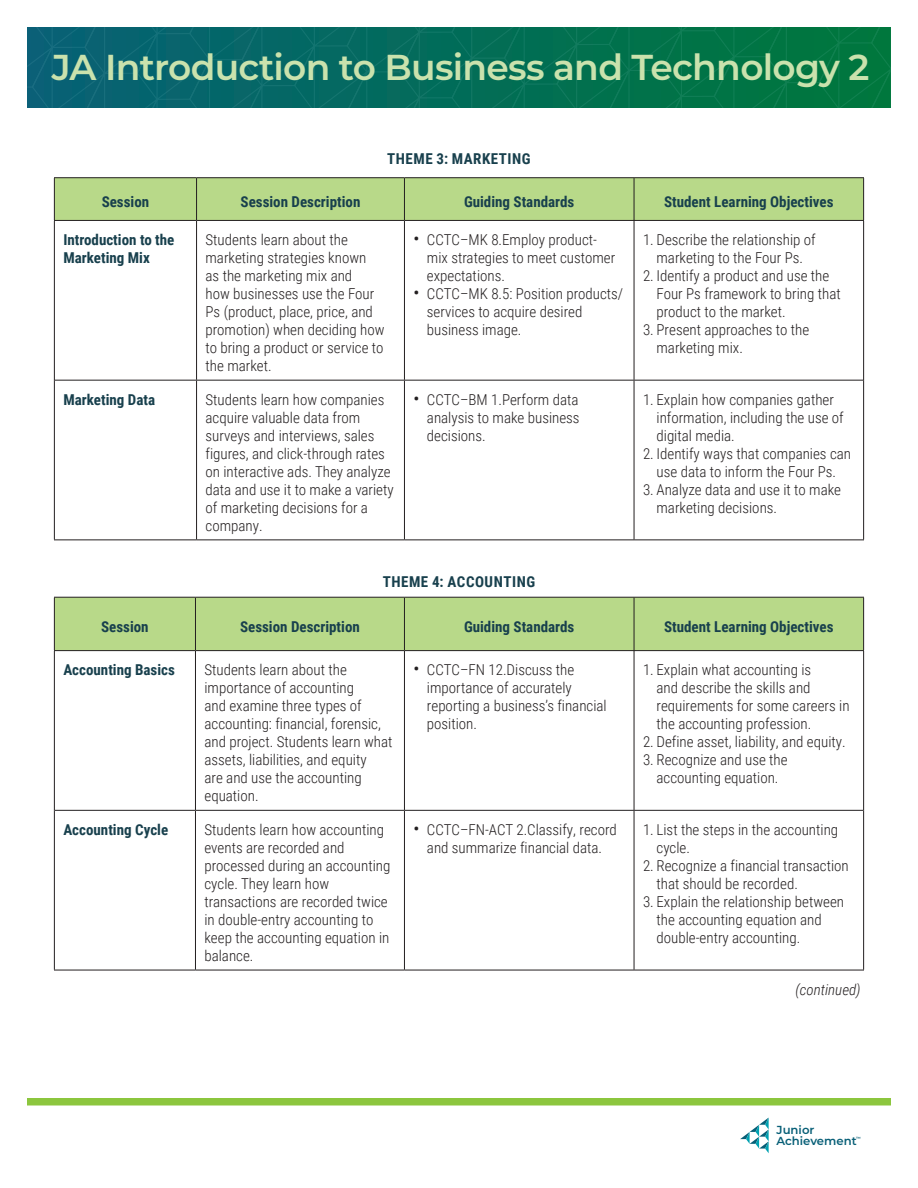
<style>
.page{position:relative;width:918px;height:1188px;background:#fff}
.page>*{position:absolute;margin:0;border:0;box-sizing:border-box;transform-origin:0 0}
.t1{font:600 36px "Montserrat";letter-spacing:-.02em;color:#cae2ad}
.table_body{font:300 15px/18px "Roboto Condensed";color:#231f20}
.table_col_head{font:700 15px "Roboto Condensed";color:#18404d}
.table_col_head_fl_le{font:700 15px/18px "Roboto Condensed";color:#18404d}
.table_title{font:700 15px "Roboto Condensed";letter-spacing:.035em;color:#18404d}
.table_continued{font:italic 300 15px "Roboto Condensed";color:#231f20}
.t2{font:600 11.7px/11.7px "Montserrat";color:#085f77}
.t3{font:600 4.5px "Montserrat";color:#085f77}
.s1{font-weight:400;font-size:18px}
</style>
<div class="page">
<svg style="left:740px;top:1118px;width:29px;height:35px"></svg>
<svg style="left:27px;top:27px;width:864px;height:81px;background:#046d59"></svg>
<div style="left:27px;top:1098px;width:864px;height:8px;background:#8cc63e"></div>
<div style="left:55px;top:178px;width:808px;height:42px;background:#b8d989"></div>
<hr style="left:196px;top:221px;width:1px;height:159px;background:#231f20">
<hr style="left:404px;top:221px;width:1px;height:159px;background:#231f20">
<hr style="left:634px;top:221px;width:1px;height:159px;background:#231f20">
<hr style="left:196px;top:381px;width:1px;height:158px;background:#231f20">
<hr style="left:404px;top:381px;width:1px;height:158px;background:#231f20">
<hr style="left:634px;top:381px;width:1px;height:158px;background:#231f20">
<hr style="left:55px;top:380px;width:142px;height:1px;background:#231f20">
<hr style="left:197px;top:380px;width:207px;height:1px;background:#231f20">
<hr style="left:404px;top:380px;width:230px;height:1px;background:#231f20">
<hr style="left:634px;top:380px;width:229px;height:1px;background:#231f20">
<hr style="left:54px;top:221px;width:1px;height:159px;background:#231f20">
<hr style="left:863px;top:221px;width:1px;height:159px;background:#231f20">
<hr style="left:54px;top:380px;width:1px;height:159px;background:#231f20">
<hr style="left:863px;top:380px;width:1px;height:159px;background:#231f20">
<hr style="left:54px;top:539px;width:143px;height:1px;background:#231f20">
<hr style="left:197px;top:539px;width:207px;height:1px;background:#231f20">
<hr style="left:404px;top:539px;width:230px;height:1px;background:#231f20">
<hr style="left:634px;top:539px;width:230px;height:1px;background:#231f20">
<hr style="left:54px;top:177px;width:143px;height:1px;background:#231f20">
<hr style="left:54px;top:178px;width:1px;height:42px;background:#231f20">
<hr style="left:197px;top:177px;width:207px;height:1px;background:#231f20">
<hr style="left:196px;top:178px;width:1px;height:42px;background:#231f20">
<hr style="left:404px;top:177px;width:230px;height:1px;background:#231f20">
<hr style="left:404px;top:178px;width:1px;height:42px;background:#231f20">
<hr style="left:634px;top:177px;width:230px;height:1px;background:#231f20">
<hr style="left:634px;top:178px;width:1px;height:42px;background:#231f20">
<hr style="left:54px;top:220px;width:143px;height:1px;background:#231f20">
<hr style="left:197px;top:220px;width:207px;height:1px;background:#231f20">
<hr style="left:404px;top:220px;width:230px;height:1px;background:#231f20">
<hr style="left:863px;top:178px;width:1px;height:42px;background:#231f20">
<hr style="left:634px;top:220px;width:230px;height:1px;background:#231f20">
<div style="left:55px;top:598px;width:808px;height:52px;background:#b8d989"></div>
<hr style="left:195px;top:651px;width:1px;height:159px;background:#231f20">
<hr style="left:404px;top:651px;width:1px;height:159px;background:#231f20">
<hr style="left:634px;top:651px;width:1px;height:159px;background:#231f20">
<hr style="left:195px;top:811px;width:1px;height:159px;background:#231f20">
<hr style="left:404px;top:811px;width:1px;height:159px;background:#231f20">
<hr style="left:634px;top:811px;width:1px;height:159px;background:#231f20">
<hr style="left:55px;top:810px;width:140px;height:1px;background:#231f20">
<hr style="left:195px;top:810px;width:209px;height:1px;background:#231f20">
<hr style="left:404px;top:810px;width:230px;height:1px;background:#231f20">
<hr style="left:634px;top:810px;width:229px;height:1px;background:#231f20">
<hr style="left:54px;top:651px;width:1px;height:159px;background:#231f20">
<hr style="left:863px;top:651px;width:1px;height:159px;background:#231f20">
<hr style="left:54px;top:810px;width:1px;height:160px;background:#231f20">
<hr style="left:863px;top:810px;width:1px;height:160px;background:#231f20">
<hr style="left:54px;top:597px;width:141px;height:1px;background:#231f20">
<hr style="left:54px;top:598px;width:1px;height:52px;background:#231f20">
<hr style="left:195px;top:597px;width:209px;height:1px;background:#231f20">
<hr style="left:195px;top:598px;width:1px;height:52px;background:#231f20">
<hr style="left:404px;top:597px;width:230px;height:1px;background:#231f20">
<hr style="left:404px;top:598px;width:1px;height:52px;background:#231f20">
<hr style="left:634px;top:597px;width:230px;height:1px;background:#231f20">
<hr style="left:54px;top:650px;width:141px;height:1px;background:#231f20">
<hr style="left:195px;top:650px;width:209px;height:1px;background:#231f20">
<hr style="left:634px;top:598px;width:1px;height:52px;background:#231f20">
<hr style="left:404px;top:650px;width:230px;height:1px;background:#231f20">
<hr style="left:863px;top:598px;width:1px;height:52px;background:#231f20">
<hr style="left:634px;top:650px;width:230px;height:1px;background:#231f20">
<hr style="left:54px;top:970px;width:141px;height:1px;background:#231f20">
<hr style="left:195px;top:970px;width:209px;height:1px;background:#231f20">
<hr style="left:404px;top:970px;width:230px;height:1px;background:#231f20">
<hr style="left:634px;top:970px;width:230px;height:1px;background:#231f20">
<h1 class="t1" style="left:52px;top:42px;width:819px">JA Introduction to Business and Technology 2</h1>
<p class="table_title" style="left:387px;top:148px;width:145px">THEME 3: MARKETING</p>
<p class="table_col_head" style="left:102px;top:191px;width:49px">Session</p>
<p class="table_col_head" style="left:241px;top:191px;width:121px">Session Description</p>
<p class="table_col_head" style="left:464px;top:191px;width:112px">Guiding Standards</p>
<p class="table_col_head" style="left:664px;top:191px;width:171px">Student Learning Objectives</p>
<p class="table_col_head_fl_le" style="left:63px;top:230px;width:113px">Introduction to the<br>Marketing Mix</p>
<p class="table_body" style="left:206px;top:230px;width:181px">Students learn about the marketing strategies known<br>as the marketing mix and<br>how businesses use the Four<br>Ps (product, place, price, and promotion) when deciding how to bring a product or service to the market.</p>
<p class="table_body" style="left:427px;top:230px;width:190px;text-indent:-14px"><span class="s1">•</span> CCTC–MK 8.Employ product&shy;mix strategies to meet customer expectations.</p>
<p class="table_body" style="left:643px;top:230px;width:174px;text-align:center">1. Describe the relationship of marketing to the Four Ps.</p>
<p class="table_body" style="left:657px;top:266px;width:186px;text-indent:-14px">2. Identify a product and use the<br>Four Ps framework to bring that product to the market.</p>
<p class="table_body" style="left:657px;top:320px;width:154px;text-indent:-14px">3. Present approaches to the marketing mix.</p>
<p class="table_body" style="left:427px;top:284px;width:198px;text-indent:-14px"><span class="s1">•</span> CCTC–MK 8.5: Position products/ services to acquire desired business image.</p>
<p class="table_col_head_fl_le" style="left:63px;top:390px;width:93px">Marketing Data</p>
<p class="table_body" style="left:206px;top:390px;width:190px">Students learn how companies acquire valuable data from surveys and interviews, sales figures, and click-through rates on interactive ads. They analyze data and use it to make a variety of marketing decisions for a company.</p>
<p class="table_body" style="left:427px;top:390px;width:154px;text-align:justify;text-indent:-14px"><span class="s1">•</span> CCTC–BM 1.Perform data analysis to make business decisions.</p>
<p class="table_body" style="left:657px;top:390px;width:189px;text-indent:-14px">1. Explain how companies gather information, including the use of digital media.</p>
<p class="table_body" style="left:643px;top:444px;width:210px;text-align:center">2. Identify ways that companies can use data to inform the Four Ps.</p>
<p class="table_body" style="left:657px;top:480px;width:186px;text-indent:-14px">3. Analyze data and use it to make marketing decisions.</p>
<p class="table_title" style="left:383px;top:572px;width:154px">THEME 4: ACCOUNTING</p>
<p class="table_col_head" style="left:101px;top:616px;width:49px">Session</p>
<p class="table_col_head" style="left:240px;top:616px;width:121px">Session Description</p>
<p class="table_col_head" style="left:464px;top:616px;width:112px">Guiding Standards</p>
<p class="table_col_head" style="left:664px;top:616px;width:171px">Student Learning Objectives</p>
<p class="table_col_head_fl_le" style="left:63px;top:660px;width:113px">Accounting Basics</p>
<p class="table_body" style="left:204px;top:660px;width:189px">Students learn about the importance of accounting<br>and examine three types of accounting: financial, forensic, and project. Students learn what assets, liabilities, and equity<br>are and use the accounting equation.</p>
<p class="table_body" style="left:427px;top:660px;width:181px;text-indent:-14px"><span class="s1">•</span> CCTC–FN 12.Discuss the importance of accurately reporting a business’s financial position.</p>
<p class="table_body" style="left:657px;top:660px;width:195px;text-indent:-14px">1. Explain what accounting is<br>and describe the skills and requirements for some careers in the accounting profession.</p>
<p class="table_body" style="left:643px;top:732px;width:204px">2. Define asset, liability, and equity.</p>
<p class="table_body" style="left:643px;top:750px;width:146px;text-align:center">3. Recognize and use the accounting equation.</p>
<p class="table_col_head_fl_le" style="left:63px;top:820px;width:106px">Accounting Cycle</p>
<p class="table_body" style="left:204px;top:820px;width:187px">Students learn how accounting events are recorded and processed during an accounting cycle. They learn how transactions are recorded twice in double-entry accounting to keep the accounting equation in balance.</p>
<p class="table_body" style="left:413px;top:820px;width:205px;text-align:center"><span class="s1">•</span> CCTC–FN-ACT 2.Classify, record and summarize financial data.</p>
<p class="table_body" style="left:657px;top:820px;width:183px;text-indent:-14px">1. List the steps in the accounting cycle.</p>
<p class="table_body" style="left:657px;top:856px;width:194px;text-indent:-14px">2. Recognize a financial transaction that should be recorded.</p>
<p class="table_body" style="left:657px;top:892px;width:189px;text-indent:-14px">3. Explain the relationship between the accounting equation and double-entry accounting.</p>
<p class="table_continued" style="left:795px;top:979px;width:67px">(continued)</p>
<p class="t2" style="left:777px;top:1123px;width:82px">Junior<br>Achievement</p>
<p class="t3" style="left:856px;top:1135px;width:6px">™</p>
</div>
